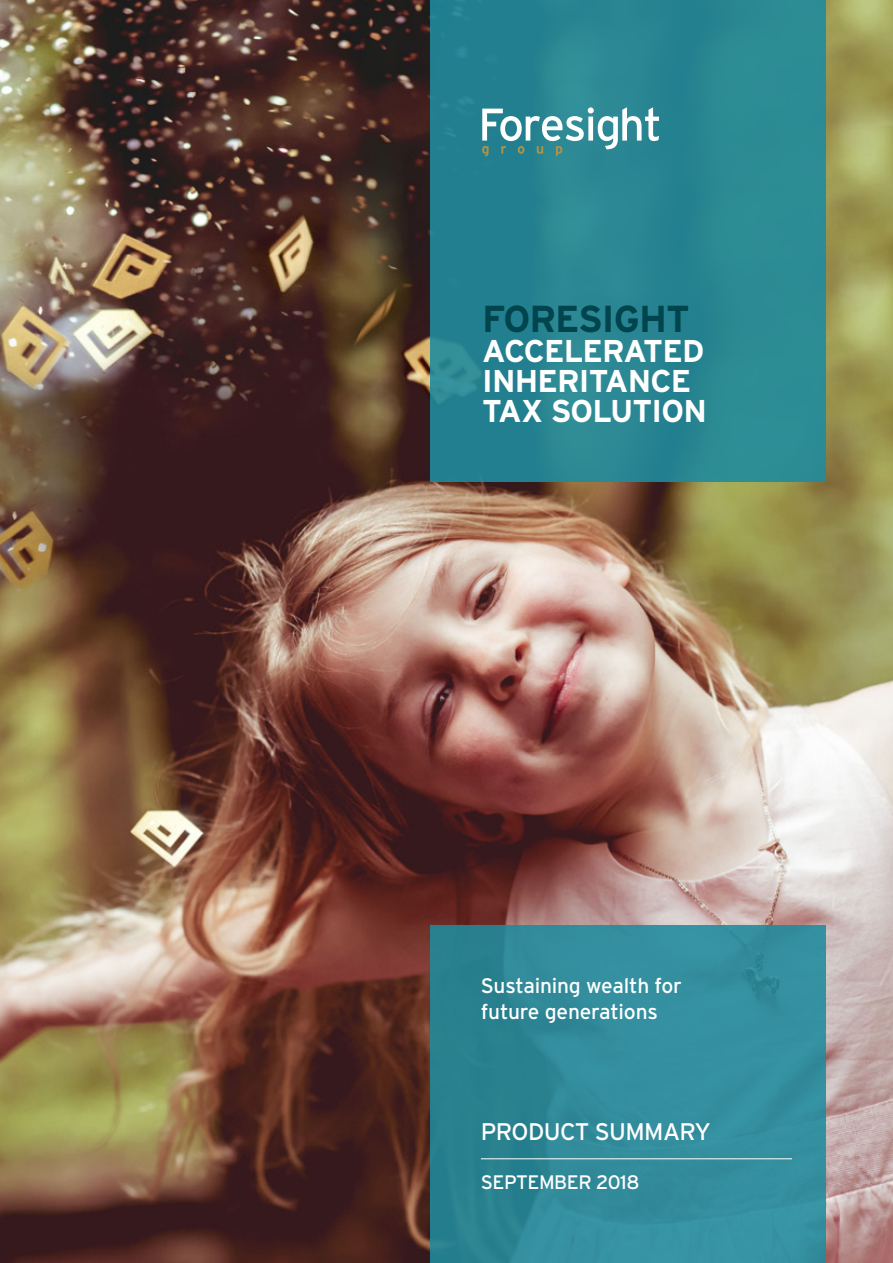
<style>
.page{position:relative;width:893px;height:1263px;background:#fff}
.page>*{position:absolute;margin:0;border:0;box-sizing:border-box;transform-origin:0 0}
.t1{font:700 37.5px "Interstate";letter-spacing:-.025em;color:#00444d}
.t2{font:700 31.5px/30px "Interstate";letter-spacing:-.025em;color:#fff}
.t3{font:24px "Interstate";letter-spacing:-.025em;color:#fff}
.t4{font:21px/25.5px "Interstate";letter-spacing:-.01em;color:#fff}
.t5{font:19.5px "Interstate";letter-spacing:-.025em;color:#fff}
</style>
<div class="page">
<img style="left:0;top:0;width:893px;height:1263px">
<div style="left:430px;top:0;width:396px;height:481px;background:#2a8692"></div>
<div style="left:430px;top:925px;width:396px;height:338px;background:linear-gradient(to right,#2a8290,#3895a5)"></div>
<svg style="left:482px;top:107px;width:177px;height:49px"></svg>
<hr style="left:481px;top:1158px;width:311px;height:1px;background:#fff">
<h1 class="t1" style="left:482px;top:298px;width:209px">FORESIGHT</h1>
<h2 class="t2" style="left:482px;top:336px;width:226px">ACCELERATED<br>INHERITANCE<br>TAX SOLUTION</h2>
<p class="t4" style="left:481px;top:973px;width:203px">Sustaining wealth for future generations</p>
<p class="t3" style="left:481px;top:1118px;width:231px">PRODUCT SUMMARY</p>
<p class="t5" style="left:481px;top:1171px;width:160px">SEPTEMBER 2018</p>
</div>
